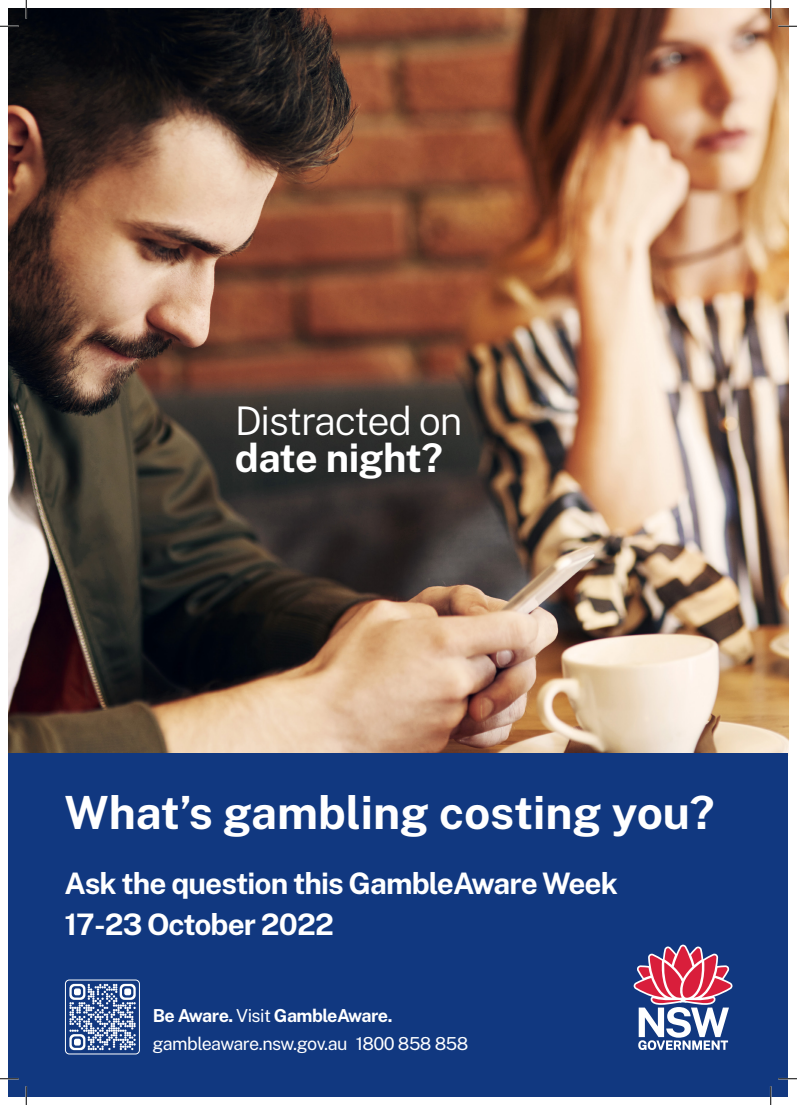
<style>
.page{position:relative;width:797px;height:1105px;background:#fff}
.page>*{position:absolute;margin:0;border:0;box-sizing:border-box;transform-origin:0 0}
.t1{font:700 45.75px "Public Sans";color:#fff}
.t2{font:300 39.5px "Public Sans";letter-spacing:-.03em;color:#fff}
.t3{font:700 39.5px "Public Sans";letter-spacing:-.015em;color:#fff}
.t4{font:700 29.62px "Public Sans";letter-spacing:-.03em;color:#fff}
.t5{font:17.88px "Public Sans";letter-spacing:-.035em;color:#fff}
.t6{font:700 17.88px "Public Sans";letter-spacing:-.03em;color:#fff}
.s1{font-weight:400}
</style>
<div class="page">
<img style="left:9px;top:9px;width:779px;height:747px">
<div style="left:9px;top:753px;width:778px;height:343px;background:#113880"></div>
<svg style="left:633px;top:945px;width:99px;height:105px"></svg>
<svg style="left:69px;top:984px;width:67px;height:66px"></svg>
<div style="left:74px;top:1039px;width:7px;height:6px;background:#fff;border-radius:2px"></div>
<div style="left:65px;top:980px;width:75px;height:74px;border:1px solid #fff;border-radius:4px"></div>
<svg style="left:0;top:25px;width:19px;height:2px"></svg>
<svg style="left:778px;top:25px;width:19px;height:2px"></svg>
<svg style="left:0;top:1078px;width:19px;height:1px"></svg>
<svg style="left:778px;top:1078px;width:19px;height:1px"></svg>
<svg style="left:25px;top:0;width:2px;height:19px"></svg>
<svg style="left:25px;top:1086px;width:2px;height:19px"></svg>
<svg style="left:770px;top:0;width:1px;height:19px"></svg>
<svg style="left:770px;top:1086px;width:1px;height:19px"></svg>
<p class="t2" style="left:235px;top:393px;width:229px">Distracted on</p>
<p class="t3" style="left:235px;top:428px;width:210px">date night?</p>
<p class="t1" style="left:64px;top:779px;width:651px">What’s gambling costing you?</p>
<p class="t4" style="left:64px;top:861px;width:555px">Ask the question this GambleAware Week</p>
<p class="t4" style="left:64px;top:902px;width:271px">17-23 October 2022</p>
<p class="t6" style="left:153px;top:1002px;width:241px">Be Aware. <span class="s1">Visit</span> GambleAware.</p>
<p class="t5" style="left:152px;top:1031px;width:196px">gambleaware.nsw.gov.au</p>
<p class="t5" style="left:356px;top:1031px;width:114px">1800 858 858</p>
</div>
